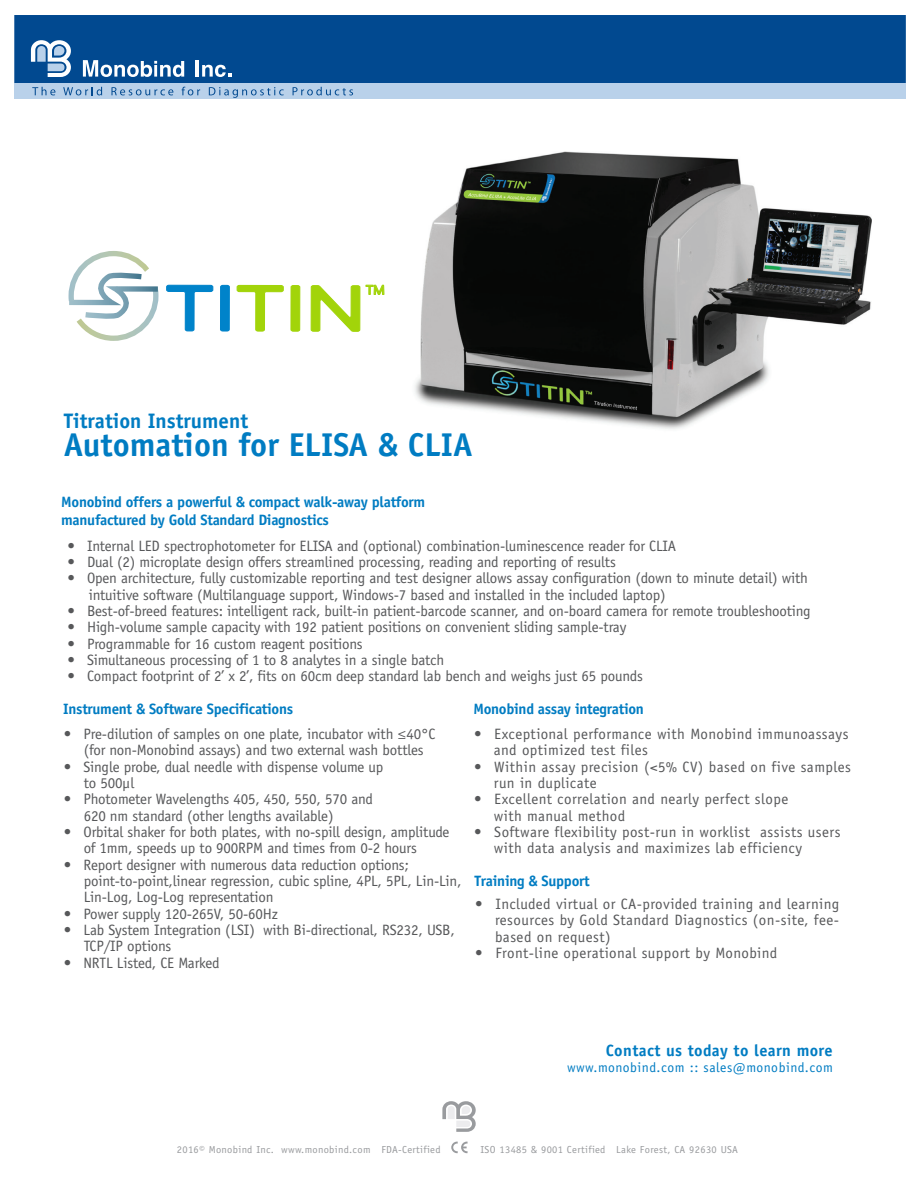
<style>
.page{position:relative;width:918px;height:1188px;background:#fff}
.page>*{position:absolute;margin:0;border:0;box-sizing:border-box;transform-origin:0 0}
.t1{font:64.2px "Market Fresh";color:#a2d40a;scale:1.43 1}
.t2{font:700 33px "Officina Sans";color:#007cc2}
.t3{font:26.1px "Market Fresh";color:#a2d40a;scale:1.11 1}
.t4{font:700 21px "Officina Sans";color:#007cc2}
.t5{font:700 16.35px "Officina Sans";letter-spacing:.025em;color:#007cc2}
.t6{font:15px/16.4px "Officina Sans";letter-spacing:-.01em;color:#57585a}
.t7{font:15px/16.4px "Officina Sans";letter-spacing:.03em;color:#57585a}
.t8{font:700 15px/18px "Officina Sans";letter-spacing:-.02em;color:#007cc2}
.t9{font:13.65px "Officina Sans";letter-spacing:.04em;color:#007cc2}
.t10{font:10.2px "Officina Sans";letter-spacing:.035em;color:#999b9e}
.s1{color:#0083ca}
.s2{font-family:"Myriad Pro"}
</style>
<div class="page">
<div style="left:14px;top:15px;width:892px;height:69px;background:#014990"></div>
<div style="left:14px;top:84px;width:892px;height:15px;background:#b9d1ea"></div>
<svg style="left:442px;top:1101px;width:34px;height:31px"></svg>
<svg style="left:451px;top:1142px;width:17px;height:11px"></svg>
<svg style="left:290px;top:83px;width:95px;height:249px"></svg>
<svg style="left:31px;top:40px;width:253px;height:301px"></svg>
<img style="left:415px;top:151px;width:457px;height:278px">
<h1 class="t1" style="left:165px;top:262px;width:142px"><span class="s1">TI</span>TIN</h1>
<h3 class="t3" style="left:365px;top:276px;width:19px">™</h3>
<h3 class="t4" style="left:64px;top:408px;width:186px">Titration Instrument</h3>
<h2 class="t2" style="left:64px;top:424px;width:410px">Automation for ELISA &amp; CLIA</h2>
<p class="t8" style="left:61px;top:492px;width:366px">Monobind offers a powerful &amp; compact walk-away platform manufactured by Gold Standard Diagnostics</p>
<p class="t6" style="left:67px;top:537px;width:610px">• Internal LED spectrophotometer for ELISA and (optional) combination-luminescence reader for CLIA</p>
<p class="t6" style="left:67px;top:554px;width:550px">• Dual (2) microplate design offers streamlined processing, reading and reporting of results</p>
<p class="t6" style="left:89px;top:570px;width:721px;text-indent:-21px">• Open architecture, fully customizable reporting and test designer allows assay configuration (down to minute detail) with intuitive software (Multilanguage support, Windows-7 based and installed in the included laptop)</p>
<p class="t6" style="left:67px;top:603px;width:745px">• Best-of-breed features: intelligent rack, built-in patient-barcode scanner, and on-board camera for remote troubleshooting</p>
<p class="t6" style="left:67px;top:619px;width:560px">• High-volume sample capacity with 192 patient positions on convenient sliding sample-tray</p>
<p class="t6" style="left:67px;top:635px;width:297px">• Programmable for 16 custom reagent positions</p>
<p class="t6" style="left:67px;top:652px;width:378px">• Simultaneous processing of 1 to 8 analytes in a single batch</p>
<p class="t6" style="left:67px;top:668px;width:577px">• Compact footprint of 2’ x 2’, fits on 60cm deep standard lab bench and weighs just 65 pounds</p>
<p class="t8" style="left:63px;top:700px;width:232px">Instrument &amp; Software Specifications</p>
<p class="t6" style="left:64px;top:726px;width:373px;text-align:center">• Pre-dilution of samples on one plate, incubator with <span class="s2">≤</span>40°C (for non-Monobind assays) and two external wash bottles</p>
<p class="t6" style="left:84px;top:758px;width:301px;text-indent:-20px">• Single probe, dual needle with dispense volume up to 500µl</p>
<p class="t6" style="left:84px;top:791px;width:291px;text-indent:-20px">• Photometer Wavelengths 405, 450, 550, 570 and<br>620 nm standard (other lengths available)</p>
<p class="t6" style="left:84px;top:824px;width:367px;text-indent:-20px">• Orbital shaker for both plates, with no-spill design, amplitude of 1mm, speeds up to 900RPM and times from 0-2 hours</p>
<p class="t6" style="left:84px;top:856px;width:380px;text-indent:-20px">• Report designer with numerous data reduction options; point-to-point,linear regression, cubic spline, 4PL, 5PL, Lin-Lin,<br>Lin-Log, Log-Log representation</p>
<p class="t6" style="left:64px;top:905px;width:215px">• Power supply 120-265V, 50-60Hz</p>
<p class="t6" style="left:84px;top:922px;width:373px;text-indent:-20px">• Lab System Integration (LSI) with Bi-directional, RS232, USB,<br>TCP/IP options</p>
<p class="t6" style="left:64px;top:955px;width:157px">• NRTL Listed, CE Marked</p>
<p class="t8" style="left:473px;top:699px;width:172px">Monobind assay integration</p>
<p class="t7" style="left:494px;top:726px;width:356px;text-indent:-20px">• Exceptional performance with Monobind immunoassays and optimized test files</p>
<p class="t7" style="left:494px;top:758px;width:359px;text-indent:-20px">• Within assay precision (&lt;5% CV) based on five samples run in duplicate</p>
<p class="t7" style="left:494px;top:791px;width:296px;text-indent:-20px">• Excellent correlation and nearly perfect slope with manual method</p>
<p class="t7" style="left:494px;top:824px;width:348px;text-indent:-20px">• Software flexibility post-run in worklist assists users with data analysis and maximizes lab efficiency</p>
<p class="t8" style="left:475px;top:872px;width:117px">Training &amp; Support</p>
<p class="t6" style="left:495px;top:896px;width:346px;text-align:justify;text-indent:-20px">• Included virtual or CA-provided training and learning resources by Gold Standard Diagnostics (on-site, fee&shy;based on request)</p>
<p class="t7" style="left:475px;top:945px;width:304px">• Front-line operational support by Monobind</p>
<p class="t5" style="left:606px;top:1041px;width:228px">Contact us today to learn more</p>
<p class="t9" style="left:567px;top:1059px;width:267px">www.monobind.com :: sales@monobind.com</p>
<p class="t10" style="left:177px;top:1143px;width:265px">2016© Monobind Inc. www.monobind.com FDA-Certified</p>
<p class="t10" style="left:481px;top:1143px;width:259px">ISO 13485 &amp; 9001 Certified Lake Forest, CA 92630 USA</p>
</div>
